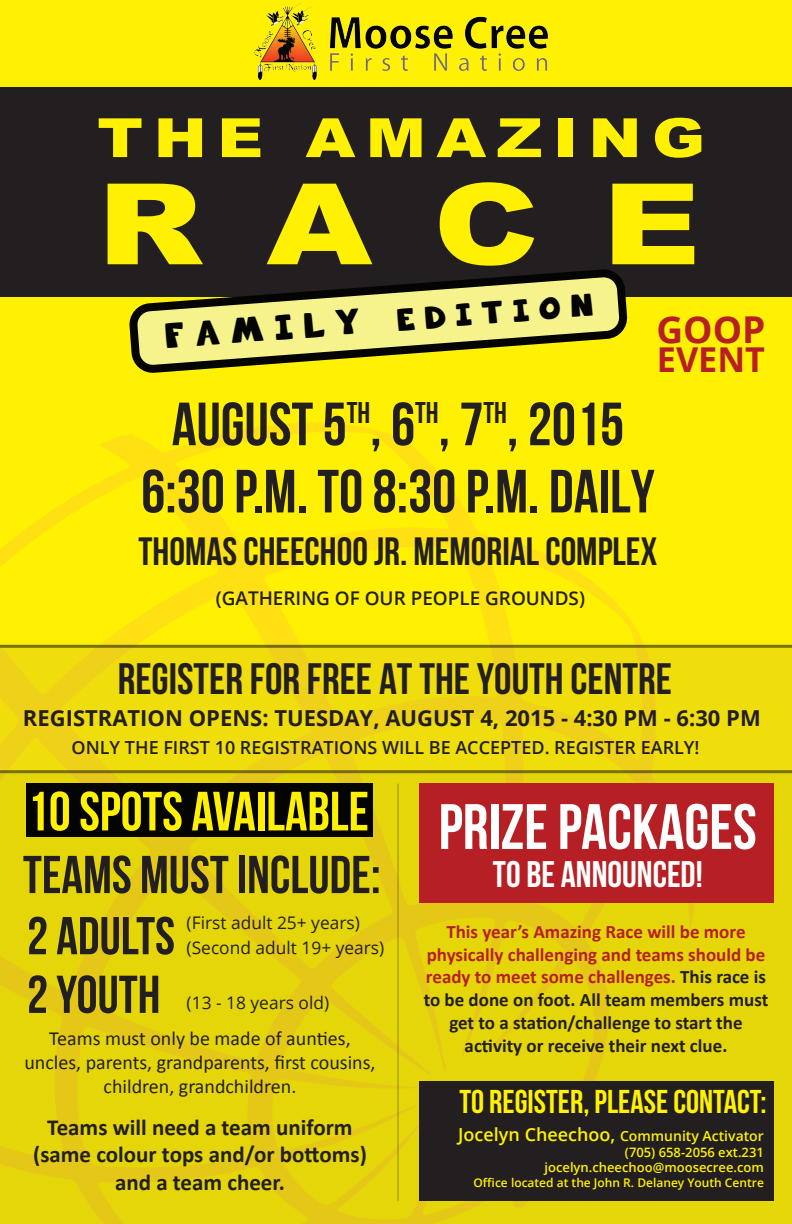
<style>
.page{position:relative;width:792px;height:1224px;background:#fff101}
.page>*{position:absolute;margin:0;border:0;box-sizing:border-box;transform-origin:0 0}
.t1{font:900 112.6px "Arial";color:#fff101;scale:1.2 1}
.t2{font:60.9px/67.2px "Bebas Neue";color:#231f20;text-align:center}
.t3{font:55.2px "Bebas Neue";color:#fff101}
.t4{font:900 54.1px "Arial";letter-spacing:.165em;color:#fff101;scale:1.18 1}
.t5{font:53.2px/59.9px "Bebas Neue";color:#231f20}
.t6{font:44px "Bebas Neue";color:#231f20}
.t7{font:39.5px "Bebas Neue";color:#231f20}
.t8{font:37px "Bebas Neue";color:#fff}
.t9{font:700 37px "Open Sans";color:#b62024}
.t10{font:700 34.2px "Open Sans";color:#b62024}
.t11{font:33px "Bebas Neue";color:#fff101}
.t12{font:700 23px/27.6px "Calibri";color:#231f20;text-align:center}
.t13{font:700 22px "Open Sans";color:#231f20}
.t14{font:21px "Big Bottom Cartoon";color:#040503;scale:1.2 1}
.t15{font:20px/24px "Calibri";color:#231f20;text-align:center}
.t16{font:700 19px/22.8px "Calibri";color:#231f20;text-align:center}
.t17{font:600 18.9px "Open Sans";color:#231f20}
.t18{font:18.7px "Big Bottom Cartoon";color:#040503;scale:1.2 1}
.t19{font:600 18px "Open Sans";color:#231f20}
.t20{font:17.3px/25px "Open Sans";color:#231f20}
.t21{font:600 14px "Open Sans";color:#fff101}
.t22{font:600 13px/15.6px "Open Sans";color:#fff101;text-align:right}
.t23{font:600 12px "Open Sans";color:#fff101}
.s1{font-size:64px;color:#fff}
.s2{color:#b62024}
.s3{font-size:18px}
</style>
<div class="page">
<div style="left:0;top:87px;width:792px;height:209px;background:#231f20"></div>
<svg style="left:0;top:422px;width:694px;height:223px"></svg>
<svg style="left:128px;top:271px;width:500px;height:102px"></svg>
<img style="left:254px;top:2px;width:295px;height:79px">
<div style="left:0;top:646px;width:792px;height:126px;background:linear-gradient(to right,#f0d911,#f0dd0d)"></div>
<div style="left:0;top:772px;width:792px;height:452px;background:linear-gradient(to right,#e5d20d,#e5d50a)"></div>
<hr style="left:0;top:645px;width:792px;height:3px;background:#201d1e">
<hr style="left:0;top:770px;width:792px;height:3px;background:#201d1e">
<div style="left:27px;top:784px;width:346px;height:53px;background:#040503"></div>
<hr style="left:398px;top:784px;width:1px;height:417px;background:#201d1e">
<div style="left:419px;top:784px;width:354px;height:119px;background:#b62024"></div>
<div style="left:419px;top:1081px;width:354px;height:120px;background:#231f20"></div>
<h3 class="t4" style="left:97px;top:98px;width:517px">THE AMAZING</h3>
<h1 class="t1" style="left:97px;top:142px;width:504px">RACE</h1>
<p class="t14" style="left:166px;top:328px;width:164px;rotate:-4deg">FAMILY</p>
<p class="t18" style="left:397px;top:313px;width:164px;rotate:-4deg">EDITION</p>
<h3 class="t9" style="left:657px;top:303px;width:110px">GOOP</h3>
<h3 class="t10" style="left:657px;top:335px;width:110px">EVENT</h3>
<h2 class="t2" style="left:141px;top:390px;width:515px">AUGUST 5<sup>TH</sup>, 6<sup>TH</sup>, 7<sup>TH</sup>, 2015<br>6:30 P.M. TO 8:30 P.M. DAILY</h2>
<h3 class="t7" style="left:139px;top:530px;width:520px">THOMAS CHEECHOO JR. MEMORIAL COMPLEX</h3>
<p class="t17" style="left:216px;top:585px;width:371px">(GATHERING OF OUR PEOPLE GROUNDS)</p>
<h3 class="t6" style="left:118px;top:654px;width:556px">REGISTER FOR FREE AT THE YOUTH CENTRE</h3>
<p class="t13" style="left:23px;top:702px;width:739px">REGISTRATION OPENS: TUESDAY, AUGUST 4, 2015 - 4:30 PM - 6:30 PM</p>
<p class="t19" style="left:72px;top:735px;width:629px">ONLY THE FIRST 10 REGISTRATIONS WILL BE ACCEPTED. REGISTER EARLY!</p>
<h3 class="t3" style="left:27px;top:781px;width:731px">10 SPOTS AVAILABLE <span class="s1">PRIZE PACKAGES</span></h3>
<h3 class="t8" style="left:493px;top:854px;width:211px">TO BE ANNOUNCED!</h3>
<h3 class="t5" style="left:23px;top:844px;width:359px">TEAMS MUST INCLUDE:<br>2 ADULTS<br>2 YOUTH</h3>
<p class="t20" style="left:187px;top:910px;width:199px">(First adult 25+ years) (Second adult 19+ years)</p>
<p class="t16" style="left:424px;top:920px;width:346px"><span class="s2">This year’s Amazing Race will be more physically challenging and teams should be ready to meet some challenges.</span> This race is to be done on foot. All team members must get to a station/challenge to start the activity or receive their next clue.</p>
<p class="t20" style="left:187px;top:989px;width:144px">(13 - 18 years old)</p>
<p class="t15" style="left:24px;top:1026px;width:353px">Teams must only be made of aunties, uncles, parents, grandparents, first cousins, children, grandchildren.</p>
<h3 class="t11" style="left:459px;top:1083px;width:309px">TO REGISTER, PLEASE CONTACT:</h3>
<p class="t21" style="left:458px;top:1126px;width:307px"><span class="s3">Jocelyn Cheechoo,</span> Community Activator</p>
<p class="t22" style="left:545px;top:1144px;width:221px">(705) 658-2056 ext.231 jocelyn.cheechoo@moosecree.com</p>
<p class="t23" style="left:474px;top:1174px;width:292px">Office located at the John R. Delaney Youth Centre</p>
<p class="t12" style="left:33px;top:1113px;width:335px">Teams will need a team uniform (same colour tops and/or bottoms) and a team cheer.</p>
</div>
